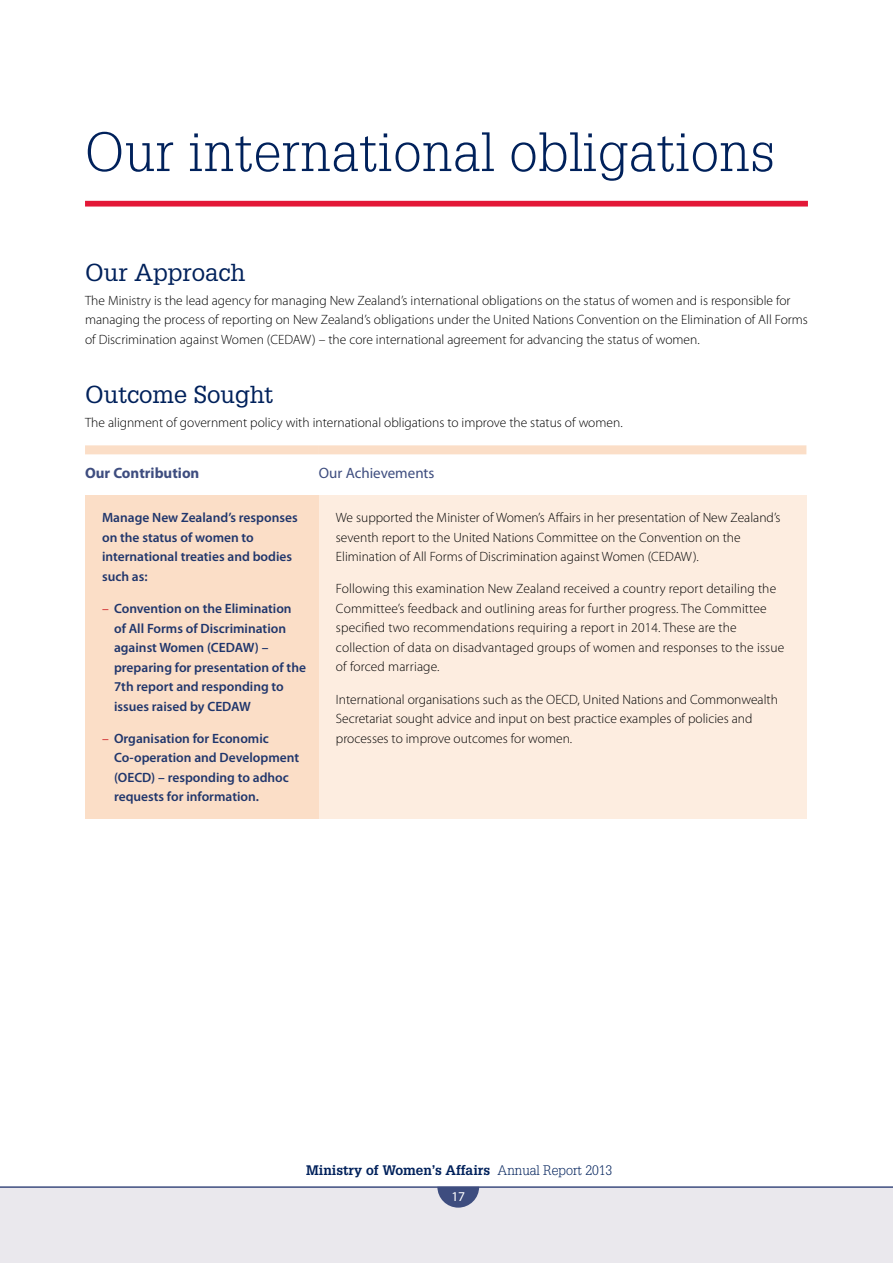
<style>
.page{position:relative;width:893px;height:1263px;background:#fff}
.page>*{position:absolute;margin:0;border:0;box-sizing:border-box;transform-origin:0 0}
.t1{font:300 54px "Glypha";letter-spacing:.015em;color:#00215b}
.t2{font:24px "Glypha";color:#00215b}
.t3{font:700 15px "Myriad Pro";color:#3e4d7f}
.t4{font:15px "Myriad Pro";color:#3e4d7f}
.t5{font:300 13.5px/19.5px "Myriad Pro";color:#000}
.t6{font:600 13.5px/19.5px "Myriad Pro";color:#20366c}
.t7{font:700 13.5px "Glypha";color:#00215b}
.t8{font:13.5px "Myriad Pro";color:#fff}
.s1{color:#d84b49}
.s2{font-weight:300}
</style>
<div class="page">
<div style="left:0;top:1187px;width:893px;height:76px;background:#eae8ed"></div>
<svg style="left:437px;top:1188px;width:42px;height:19px"></svg>
<hr style="left:0;top:1186px;width:893px;height:2px;background:#3e4d7f">
<div style="left:85px;top:201px;width:723px;height:6px;background:#e31837"></div>
<svg style="left:85px;top:454px;width:721px;height:1px"></svg>
<div style="left:85px;top:495px;width:234px;height:323px;background:#fbdec7"></div>
<div style="left:319px;top:495px;width:487px;height:323px;background:#fdede0"></div>
<div style="left:85px;top:445px;width:234px;height:9px;background:#fbdec7"></div>
<div style="left:319px;top:445px;width:487px;height:9px;background:#fbdec7"></div>
<h1 class="t1" style="left:85px;top:121px;width:691px">Our international obligations</h1>
<h2 class="t2" style="left:85px;top:258px;width:162px">Our Approach</h2>
<p class="t5" style="left:85px;top:290px;width:724px">The Ministry is the lead agency for managing New Zealand’s international obligations on the status of women and is responsible for managing the process of reporting on New Zealand’s obligations under the United Nations Convention on the Elimination of All Forms of Discrimination against Women (CEDAW) – the core international agreement for advancing the status of women.</p>
<h2 class="t2" style="left:85px;top:380px;width:190px">Outcome Sought</h2>
<p class="t5" style="left:85px;top:412px;width:539px">The alignment of government policy with international obligations to improve the status of women.</p>
<p class="t3" style="left:85px;top:463px;width:116px">Our Contribution</p>
<p class="t4" style="left:319px;top:464px;width:117px">Our Achievements</p>
<p class="t6" style="left:102px;top:508px;width:197px">Manage New Zealand’s responses on the status of women to international treaties and bodies such as:</p>
<p class="t6" style="left:114px;top:598px;width:193px;text-indent:-12px"><span class="s1">–</span> Convention on the Elimination of All Forms of Discrimination against Women (CEDAW) – preparing for presentation of the<br>7th report and responding to issues raised by CE DAW</p>
<p class="t6" style="left:114px;top:728px;width:187px;text-indent:-12px"><span class="s1">–</span> Organisation for Economic<br>Co-operation and Development (OECD) – responding to adhoc requests for information.</p>
<p class="t5" style="left:336px;top:508px;width:446px">We supported the Minister of Women’s Affairs in her presentation of New Zealand’s seventh report to the United Nations Committee on the Convention on the<br>Elimination of All Forms of Discrimination against Women (CEDAW).</p>
<p class="t5" style="left:336px;top:579px;width:450px">Following this examination New Zealand received a country report detailing the Committee’s feedback and outlining areas for further progress. The Committee specified two recommendations requiring a report in 2014. These are the collection of data on disadvantaged groups of women and responses to the issue of forced marriage.</p>
<p class="t5" style="left:336px;top:689px;width:444px">International organisations such as the OECD, United Nations and Commonwealth<br>Secretariat sought advice and input on best practice examples of policies and processes to improve outcomes for women.</p>
<p class="t7" style="left:306px;top:1161px;width:308px">Ministry of Women’s Affairs <span class="s2">Annual Report 2013</span></p>
<p class="t8" style="left:451px;top:1188px;width:15px">17</p>
</div>
